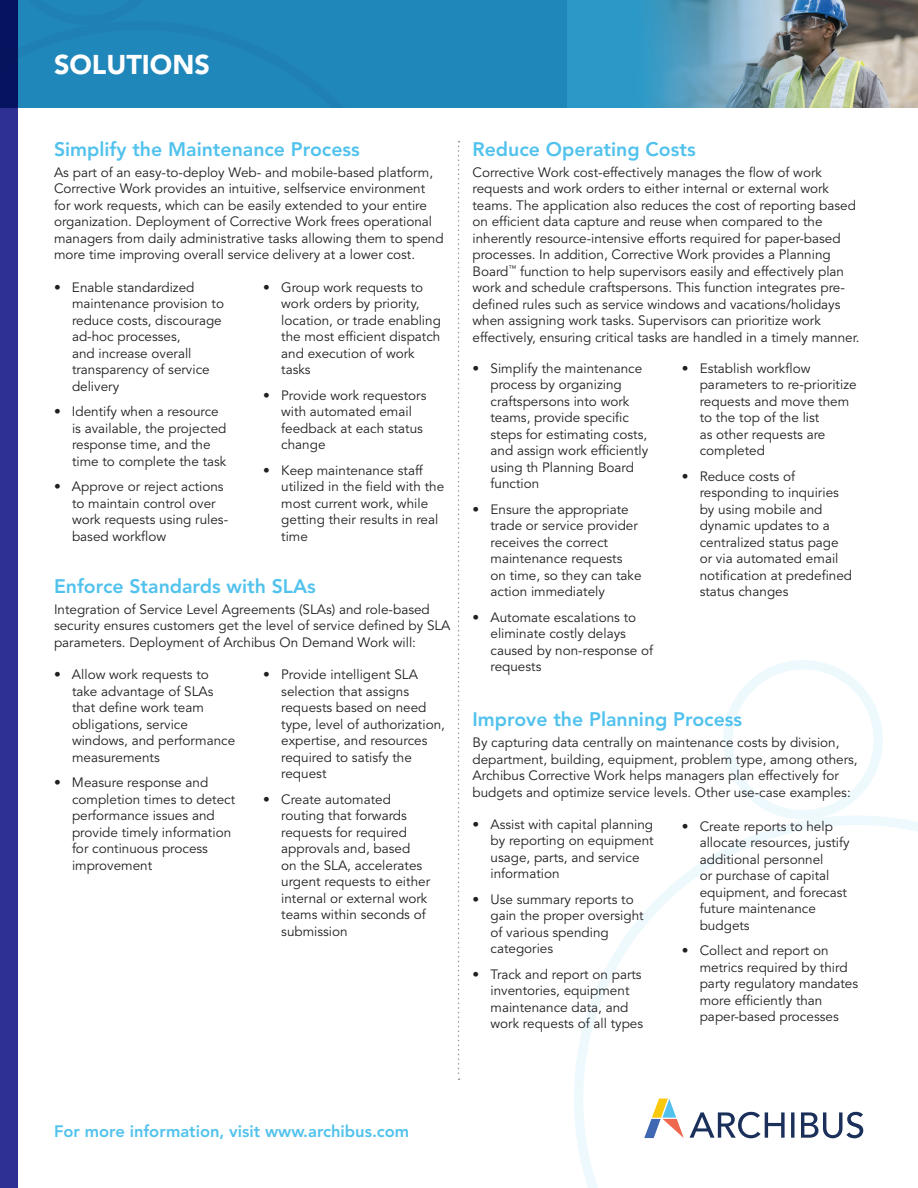
<style>
.page{position:relative;width:918px;height:1188px;background:#fff}
.page>*{position:absolute;margin:0;border:0;box-sizing:border-box;transform-origin:0 0}
.Page2__Head1{font:900 27px "Avenir LT Std";color:#fff}
.Page2__Head2{font:800 19.5px "Avenir LT Std";color:#51c2ed}
.t1{font:800 16.5px "Avenir LT Std";color:#51c2ed}
.bulleted_text_9_11{font:13.5px/16.5px "Avenir LT Std";color:#231f20}
.body_copy_9_11{font:13.5px/16.5px "Avenir LT Std";color:#231f20}
</style>
<div class="page">
<div style="left:723px;top:660px;width:160px;height:160px;border:9px solid #51c2ed;border-radius:50%"></div>
<svg style="left:574px;top:816px;width:344px;height:372px"></svg>
<svg style="left:644px;top:1099px;width:40px;height:39px"></svg>
<svg style="left:690px;top:1112px;width:173px;height:26px"></svg>
<div style="left:0;top:0;width:18px;height:1188px;background:#2e3092"></div>
<svg style="left:458px;top:141px;width:2px;height:939px"></svg>
<img style="left:424px;top:0;width:494px;height:108px">
<div style="left:0;top:0;width:424px;height:108px;background:#2087ba"></div>
<p class="Page2__Head1" style="left:54px;top:49px;width:157px">SOLUTIONS</p>
<p class="Page2__Head2" style="left:54px;top:137px;width:307px">Simplify the Maintenance Process</p>
<p class="body_copy_9_11" style="left:54px;top:164px;width:391px">As part of an easy-to-deploy Web- and mobile-based platform, Corrective Work provides an intuitive, selfservice environment for work requests, which can be easily extended to your entire organization. Deployment of Corrective Work frees operational managers from daily administrative tasks allowing them to spend more time improving overall service delivery at a lower cost.</p>
<p class="bulleted_text_9_11" style="left:72px;top:279px;width:154px;text-indent:-18px">• Enable standardized maintenance provision to reduce costs, discourage ad-hoc processes,<br>and increase overall transparency of service delivery</p>
<p class="bulleted_text_9_11" style="left:72px;top:404px;width:156px;text-indent:-18px">• Identify when a resource is available, the projected response time, and the time to complete the task</p>
<p class="bulleted_text_9_11" style="left:72px;top:479px;width:158px;text-indent:-18px">• Approve or reject actions to maintain control over work requests using rules&shy;based workflow</p>
<p class="bulleted_text_9_11" style="left:281px;top:279px;width:161px;text-indent:-18px">• Group work requests to work orders by priority, location, or trade enabling the most efficient dispatch and execution of work tasks</p>
<p class="bulleted_text_9_11" style="left:281px;top:387px;width:147px;text-indent:-18px">• Provide work requestors with automated email feedback at each status change</p>
<p class="bulleted_text_9_11" style="left:281px;top:462px;width:164px;text-indent:-18px">• Keep maintenance staff utilized in the field with the most current work, while getting their results in real time</p>
<p class="Page2__Head2" style="left:54px;top:575px;width:263px">Enforce Standards with SLAs</p>
<p class="body_copy_9_11" style="left:54px;top:601px;width:398px">Integration of Service Level Agreements (SLAs) and role-based security ensures customers get the level of service defined by SLA parameters. Deployment of Archibus On Demand Work will:</p>
<p class="bulleted_text_9_11" style="left:72px;top:667px;width:165px;text-indent:-18px">• Allow work requests to take advantage of SLAs that define work team obligations, service windows, and performance measurements</p>
<p class="bulleted_text_9_11" style="left:72px;top:775px;width:165px;text-indent:-18px">• Measure response and completion times to detect performance issues and provide timely information for continuous process improvement</p>
<p class="bulleted_text_9_11" style="left:281px;top:667px;width:165px;text-indent:-18px">• Provide intelligent SLA selection that assigns requests based on need type, level of authorization, expertise, and resources required to satisfy the request</p>
<p class="bulleted_text_9_11" style="left:281px;top:791px;width:150px;text-indent:-18px">• Create automated routing that forwards requests for required approvals and, based<br>on the SLA, accelerates urgent requests to either internal or external work teams within seconds of submission</p>
<p class="Page2__Head2" style="left:472px;top:137px;width:225px">Reduce Operating Costs</p>
<p class="body_copy_9_11" style="left:472px;top:164px;width:389px">Corrective Work cost-effectively manages the flow of work requests and work orders to either internal or external work teams. The application also reduces the cost of reporting based on efficient data capture and reuse when compared to the inherently resource-intensive efforts required for paper-based processes. In addition, Corrective Work provides a Planning Board<sup>™</sup> function to help supervisors easily and effectively plan work and schedule craftspersons. This function integrates pre&shy;defined rules such as service windows and vacations/holidays when assigning work tasks. Supervisors can prioritize work effectively, ensuring critical tasks are handled in a timely manner.</p>
<p class="bulleted_text_9_11" style="left:490px;top:360px;width:159px;text-indent:-18px">• Simplify the maintenance process by organizing craftspersons into work teams, provide specific steps for estimating costs, and assign work efficiently using th Planning Board function</p>
<p class="bulleted_text_9_11" style="left:490px;top:501px;width:153px;text-indent:-18px">• Ensure the appropriate trade or service provider receives the correct maintenance requests<br>on time, so they can take action immediately</p>
<p class="bulleted_text_9_11" style="left:490px;top:609px;width:164px;text-indent:-18px">• Automate escalations to eliminate costly delays caused by non-response of requests</p>
<p class="bulleted_text_9_11" style="left:700px;top:360px;width:158px;text-indent:-18px">• Establish workflow parameters to re-prioritize requests and move them to the top of the list<br>as other requests are completed</p>
<p class="bulleted_text_9_11" style="left:700px;top:468px;width:154px;text-indent:-18px">• Reduce costs of responding to inquiries by using mobile and dynamic updates to a centralized status page or via automated email notification at predefined status changes</p>
<p class="Page2__Head2" style="left:472px;top:708px;width:271px">Improve the Planning Process</p>
<p class="body_copy_9_11" style="left:472px;top:735px;width:387px">By capturing data centrally on maintenance costs by division, department, building, equipment, problem type, among others, Archibus Corrective Work helps managers plan effectively for budgets and optimize service levels. Other use-case examples:</p>
<p class="bulleted_text_9_11" style="left:490px;top:816px;width:165px;text-indent:-18px">• Assist with capital planning by reporting on equipment usage, parts, and service information</p>
<p class="bulleted_text_9_11" style="left:490px;top:891px;width:155px;text-indent:-18px">• Use summary reports to gain the proper oversight of various spending categories</p>
<p class="bulleted_text_9_11" style="left:490px;top:966px;width:154px;text-indent:-18px">• Track and report on parts inventories, equipment maintenance data, and work requests of all types</p>
<p class="bulleted_text_9_11" style="left:700px;top:818px;width:151px;text-indent:-18px">• Create reports to help allocate resources, justify additional personnel<br>or purchase of capital equipment, and forecast future maintenance budgets</p>
<p class="bulleted_text_9_11" style="left:700px;top:943px;width:160px;text-indent:-18px">• Collect and report on metrics required by third party regulatory mandates more efficiently than paper-based processes</p>
<p class="t1" style="left:54px;top:1122px;width:357px">For more information, visit www.archibus.com</p>
</div>
